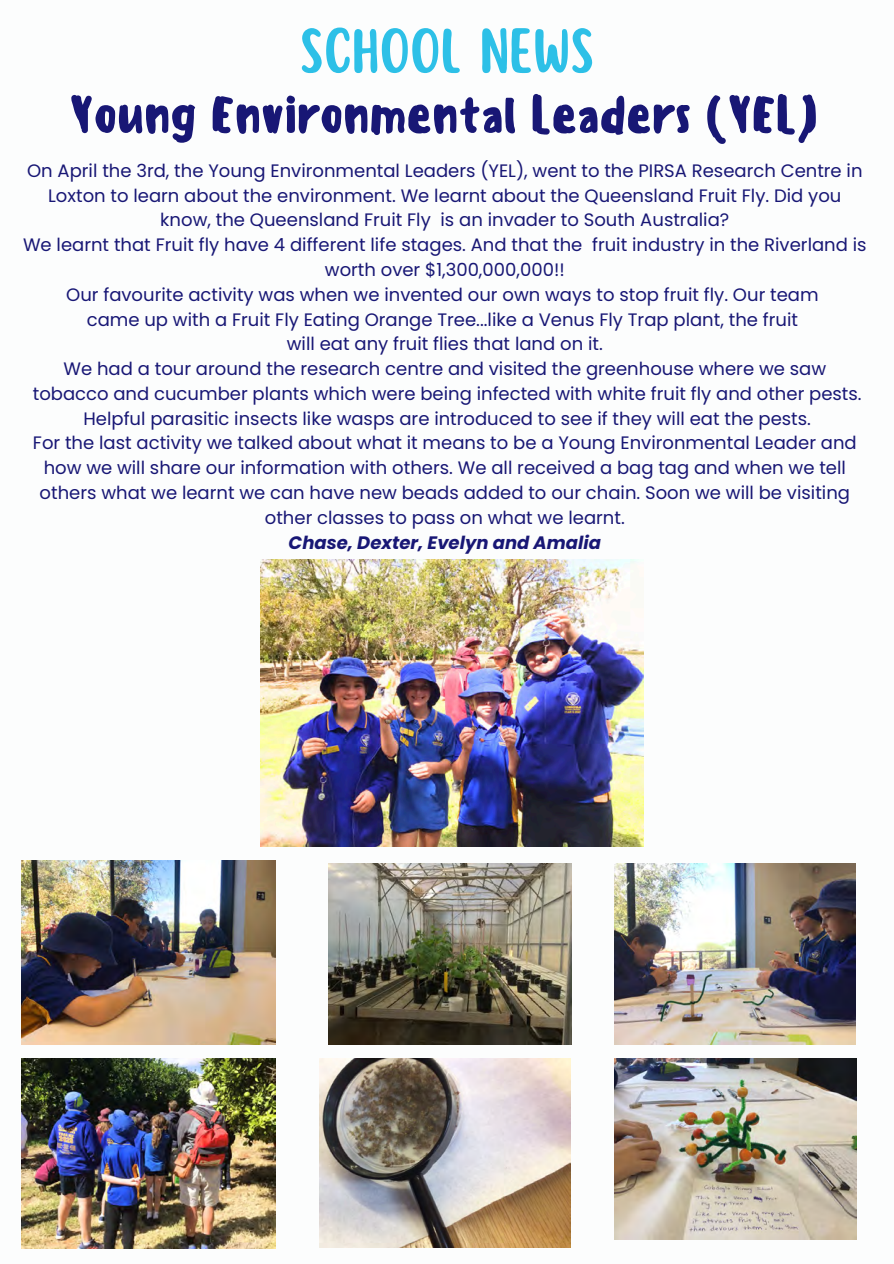
<style>
.page{position:relative;width:894px;height:1264px;background:#fff}
.page>*{position:absolute;margin:0;border:0;box-sizing:border-box;transform-origin:0 0}
.t1{font:56.1px "Scripter";color:#2dc0e7}
.t2{font:500 50.25px "Sensei";letter-spacing:-.025em;color:#181775}
.t3{font:18px/24.8px "Poppins";color:#181775;text-align:center}
.t4{font:italic 700 18px "Poppins";color:#181775}
</style>
<div class="page">
<img style="left:260px;top:559px;width:383px;height:287px">
<img style="left:21px;top:1058px;width:255px;height:190px">
<img style="left:614px;top:863px;width:241px;height:181px">
<img style="left:21px;top:860px;width:255px;height:184px">
<img style="left:614px;top:1058px;width:242px;height:181px">
<img style="left:319px;top:1058px;width:251px;height:189px">
<img style="left:329px;top:863px;width:242px;height:181px">
<h1 class="t1" style="left:299px;top:23px;width:296px">SCHOOL NEWS</h1>
<h2 class="t2" style="left:69px;top:85px;width:750px">Young Environmental Leaders (YEL)</h2>
<p class="t3" style="left:27px;top:158px;width:836px">On April the 3rd, the Young Environmental Leaders (YEL), went to the PIRSA Research Centre in<br>Loxton to learn about the environment. We learnt about the Queensland Fruit Fly. Did you know, the Queensland Fruit Fly is an invader to South Australia?</p>
<p class="t3" style="left:23px;top:232px;width:844px">We learnt that Fruit fly have 4 different life stages. And that the fruit industry in the Riverland is worth over $1,300,000,000!!</p>
<p class="t3" style="left:66px;top:282px;width:753px">Our favourite activity was when we invented our own ways to stop fruit fly. Our team</p>
<p class="t3" style="left:87px;top:307px;width:712px">came up with a Fruit Fly Eating Orange Tree...like a Venus Fly Trap plant, the fruit</p>
<p class="t3" style="left:287px;top:331px;width:317px">will eat any fruit flies that land on it.</p>
<p class="t3" style="left:63px;top:356px;width:763px">We had a tour around the research centre and visited the greenhouse where we saw</p>
<p class="t3" style="left:33px;top:381px;width:830px">tobacco and cucumber plants which were being infected with white fruit fly and other pests.</p>
<p class="t3" style="left:83px;top:406px;width:728px">Helpful parasitic insects like wasps are introduced to see if they will eat the pests.</p>
<p class="t3" style="left:33px;top:431px;width:825px">For the last activity we talked about what it means to be a Young Environmental Leader and how we will share our information with others. We all received a bag tag and when we tell others what we learnt we can have new beads added to our chain. Soon we will be visiting other classes to pass on what we learnt.</p>
<p class="t4" style="left:288px;top:529px;width:314px">Chase, Dexter, Evelyn and Amalia</p>
</div>
